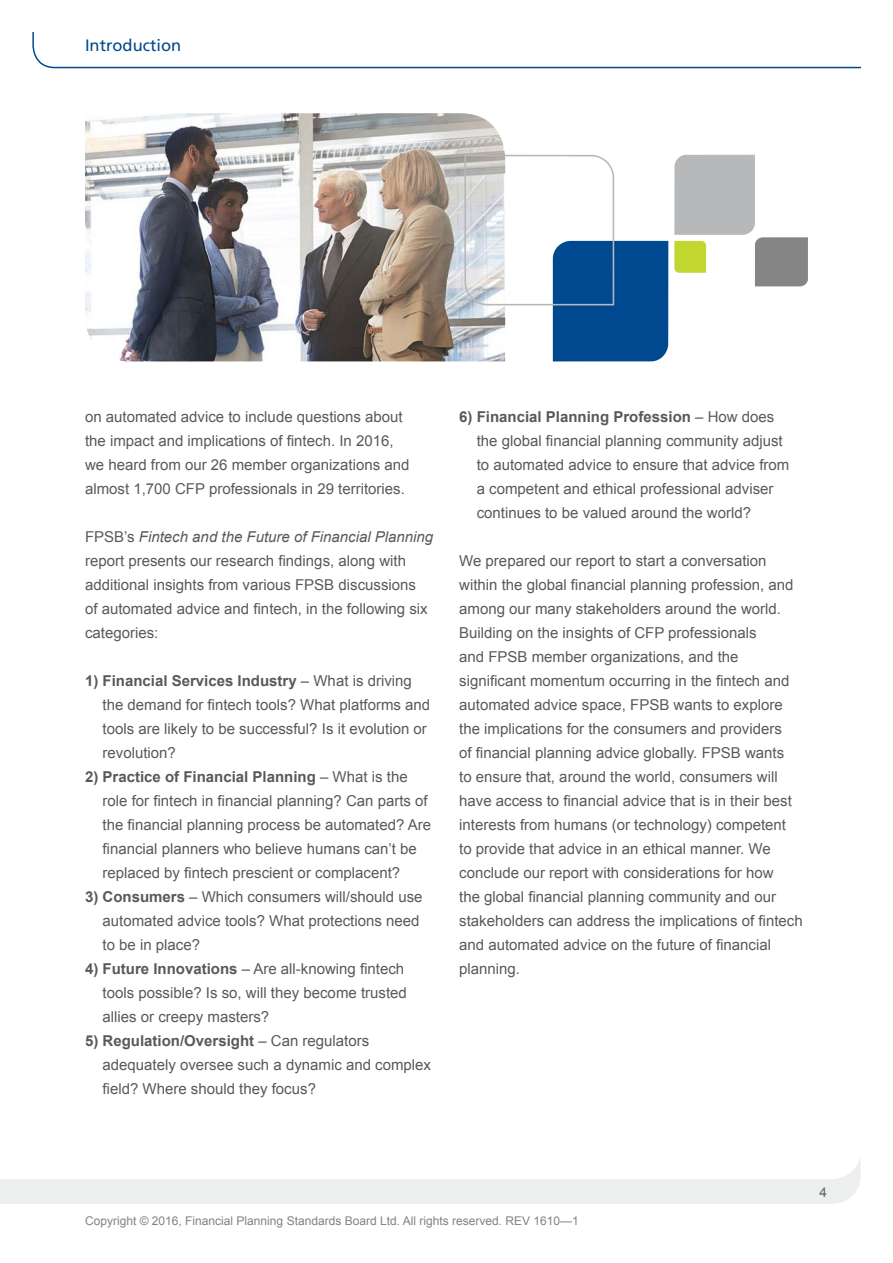
<style>
.page{position:relative;width:893px;height:1263px;background:#fff}
.page>*{position:absolute;margin:0;border:0;box-sizing:border-box;transform-origin:0 0}
.t1{font:16.5px "Frutiger";color:#004990}
.t2{font:15px/24px "Arial";color:#58595b}
.t3{font:13.5px "Arial";color:#616264}
.t4{font:12px "Arial";color:#808285}
.s1{font-style:italic}
.s2{font-weight:700}
</style>
<div class="page">
<svg style="left:0;top:1157px;width:861px;height:47px"></svg>
<svg style="left:32px;top:32px;width:829px;height:37px"></svg>
<img style="left:85px;top:113px;width:420px;height:248px">
<svg style="left:464px;top:154px;width:204px;height:207px"></svg>
<svg style="left:674px;top:155px;width:134px;height:131px"></svg>
<p class="t1" style="left:85px;top:36px;width:98px">Introduction</p>
<p class="t2" style="left:85px;top:405px;width:326px">on automated advice to include questions about the impact and implications of fintech. In 2016, we heard from our 26 member organizations and almost 1,700 CFP professionals in 29 territories.</p>
<p class="t2" style="left:85px;top:525px;width:350px">FPSB’s <span class="s1">Fintech and the Future of Financial Planning </span>report presents our research findings, along with additional insights from various FPSB discussions<br>of automated advice and fintech, in the following six categories:</p>
<p class="t2" style="left:103px;top:669px;width:329px;text-indent:-18px"><span class="s2">1) Financial Services Industry</span> – What is driving the demand for fintech tools? What platforms and tools are likely to be successful? Is it evolution or revolution?</p>
<p class="t2" style="left:103px;top:765px;width:330px;text-indent:-18px"><span class="s2">2) Practice of Financial Planning</span> – What is the role for fintech in financial planning? Can parts of the financial planning process be automated? Are financial planners who believe humans can’t be replaced by fintech prescient or complacent?</p>
<p class="t2" style="left:103px;top:885px;width:322px;text-indent:-18px"><span class="s2">3) Consumers</span> – Which consumers will/should use automated advice tools? What protections need to be in place?</p>
<p class="t2" style="left:103px;top:957px;width:306px;text-indent:-18px"><span class="s2">4) Future Innovations</span> – Are all-knowing fintech tools possible? Is so, will they become trusted allies or creepy masters?</p>
<p class="t2" style="left:103px;top:1029px;width:330px;text-indent:-18px"><span class="s2">5) Regulation/Oversight</span> – Can regulators adequately oversee such a dynamic and complex field? Where should they focus?</p>
<p class="t2" style="left:477px;top:405px;width:314px;text-indent:-18px"><span class="s2">6) Financial Planning Profession</span> – How does the global financial planning community adjust to automated advice to ensure that advice from a competent and ethical professional adviser continues to be valued around the world?</p>
<p class="t2" style="left:459px;top:549px;width:345px">We prepared our report to start a conversation within the global financial planning profession, and among our many stakeholders around the world.<br>Building on the insights of CFP professionals<br>and FPSB member organizations, and the significant momentum occurring in the fintech and automated advice space, FPSB wants to explore the implications for the consumers and providers<br>of financial planning advice globally. FPSB wants<br>to ensure that, around the world, consumers will have access to financial advice that is in their best interests from humans (or technology) competent<br>to provide that advice in an ethical manner. We conclude our report with considerations for how<br>the global financial planning community and our stakeholders can address the implications of fintech and automated advice on the future of financial planning.</p>
<p class="t4" style="left:85px;top:1213px;width:495px">Copyright © 2016, Financial Planning Standards Board Ltd. All rights reserved. REV 1610—1</p>
<p class="t3" style="left:819px;top:1183px;width:9px">4</p>
</div>
